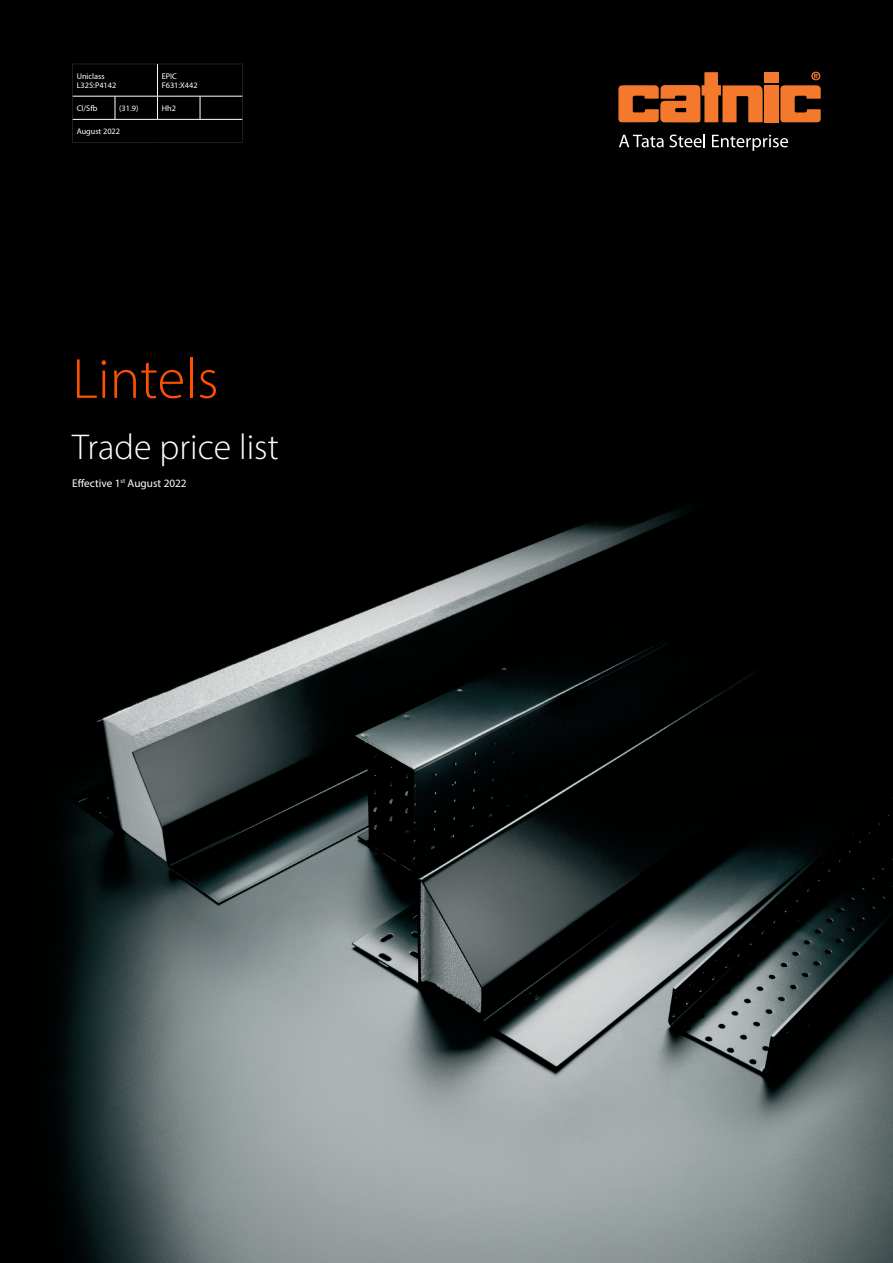
<style>
.page{position:relative;width:893px;height:1263px;background:#fff}
.page>*{position:absolute;margin:0;border:0;box-sizing:border-box;transform-origin:0 0}
.t1{font:300 57px "Myriad Pro";color:#ff5000}
.t2{font:300 36px "Myriad Pro";color:#fff}
.t3{font:11.25px "Myriad Pro";color:#fff}
.Table_Body{font:8.25px "Myriad Pro";color:#fff}
</style>
<div class="page">
<img style="left:0;top:0;width:893px;height:1263px">
<hr style="left:72px;top:64px;width:43px;height:1px;background:#231f20">
<hr style="left:72px;top:64px;width:1px;height:32px;background:#231f20">
<hr style="left:115px;top:64px;width:43px;height:1px;background:#231f20">
<hr style="left:158px;top:64px;width:42px;height:1px;background:#231f20">
<hr style="left:200px;top:64px;width:43px;height:1px;background:#231f20">
<hr style="left:242px;top:64px;width:1px;height:32px;background:#231f20">
<svg style="left:72px;top:96px;width:1px;height:46px"></svg>
<svg style="left:242px;top:96px;width:1px;height:46px"></svg>
<hr style="left:72px;top:142px;width:43px;height:1px;background:#231f20">
<hr style="left:115px;top:142px;width:43px;height:1px;background:#231f20">
<hr style="left:158px;top:142px;width:42px;height:1px;background:#231f20">
<hr style="left:200px;top:142px;width:43px;height:1px;background:#231f20">
<hr style="left:157px;top:64px;width:1px;height:32px;background:#fff">
<hr style="left:73px;top:96px;width:42px;height:1px;background:#fff">
<hr style="left:115px;top:96px;width:43px;height:1px;background:#fff">
<svg style="left:115px;top:96px;width:1px;height:23px"></svg>
<hr style="left:158px;top:96px;width:42px;height:1px;background:#fff">
<svg style="left:157px;top:96px;width:1px;height:23px"></svg>
<hr style="left:200px;top:96px;width:42px;height:1px;background:#fff">
<svg style="left:200px;top:96px;width:1px;height:23px"></svg>
<hr style="left:73px;top:119px;width:42px;height:1px;background:#fff">
<hr style="left:115px;top:119px;width:43px;height:1px;background:#fff">
<hr style="left:158px;top:119px;width:42px;height:1px;background:#fff">
<hr style="left:200px;top:119px;width:42px;height:1px;background:#fff">
<div style="left:764px;top:85px;width:15px;height:37px;background:#f4792d"></div>
<div style="left:764px;top:72px;width:15px;height:11px;background:#f4792d"></div>
<svg style="left:780px;top:72px;width:41px;height:50px;background:#8a4419"></svg>
<svg style="left:618px;top:72px;width:145px;height:50px;background:#92481a"></svg>
<svg style="left:619px;top:134px;width:86px;height:13px"></svg>
<svg style="left:712px;top:135px;width:76px;height:16px"></svg>
<p class="Table_Body" style="left:77px;top:71px;width:30px">Uniclass</p>
<p class="Table_Body" style="left:77px;top:80px;width:41px">L325:P4142</p>
<p class="Table_Body" style="left:162px;top:71px;width:17px">EPIC</p>
<p class="Table_Body" style="left:162px;top:80px;width:37px">F631:X442</p>
<p class="Table_Body" style="left:77px;top:103px;width:22px">Cl/Sfb</p>
<p class="Table_Body" style="left:119px;top:103px;width:21px">(31.9)</p>
<p class="Table_Body" style="left:162px;top:103px;width:16px">Hh2</p>
<p class="Table_Body" style="left:77px;top:126px;width:45px">August 2022</p>
<h1 class="t1" style="left:72px;top:344px;width:148px">Lintels</h1>
<h2 class="t2" style="left:72px;top:425px;width:208px">Trade price list</h2>
<h5 class="t3" style="left:72px;top:476px;width:116px">Effective 1<sup>st</sup> August 2022</h5>
</div>
